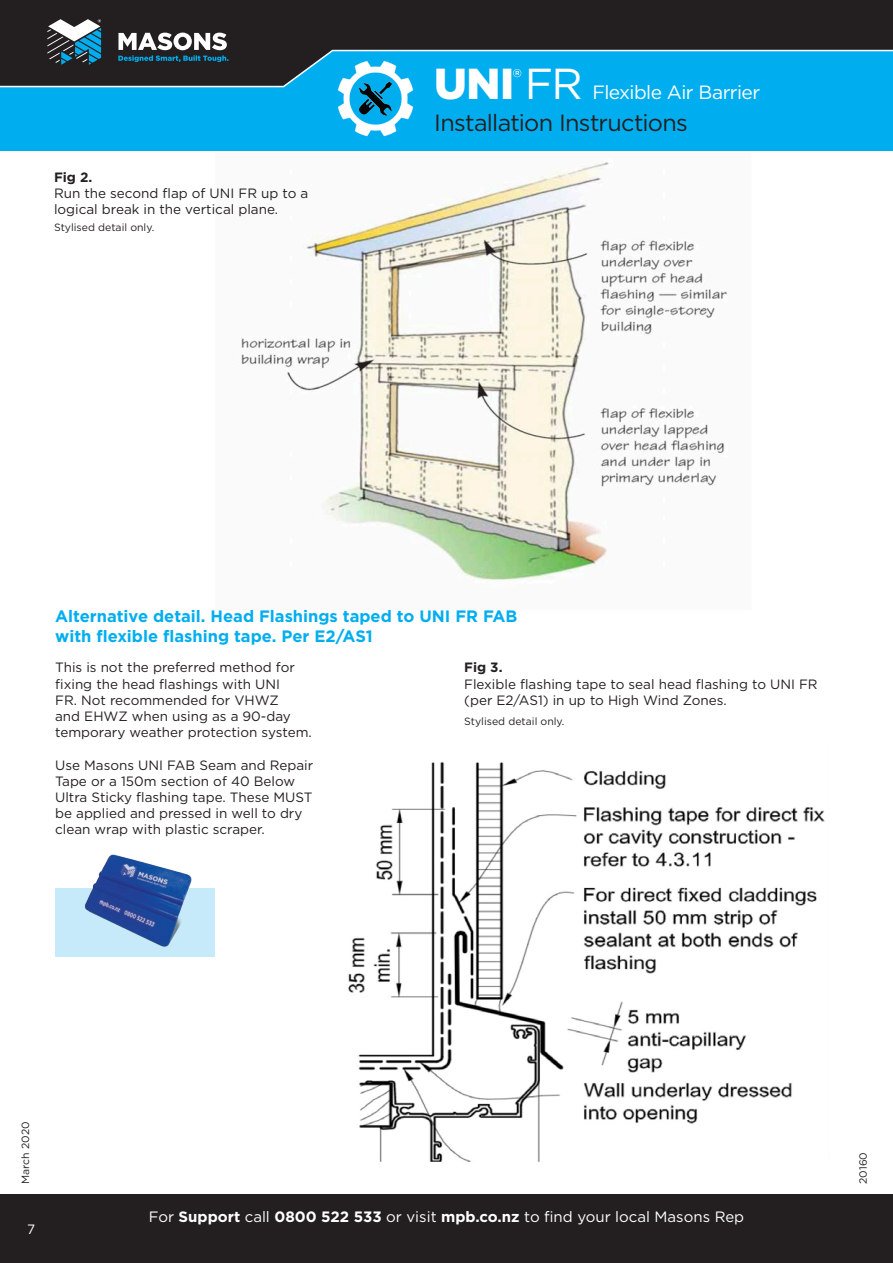
<style>
.page{position:relative;width:893px;height:1263px;background:#fff}
.page>*{position:absolute;margin:0;border:0;box-sizing:border-box;transform-origin:0 0}
.t1{font:900 43.35px "Gotham";color:#fff}
.t2{font:23.4px "Gotham";letter-spacing:-.03em;color:#231f20}
.t3{font:19.2px "Gotham";letter-spacing:-.03em;color:#fff}
.MF_subheading_blue{font:700 16.5px/19.8px "Gotham";color:#00aeef}
.t4{font:15px "Gotham";color:#fff}
.MF_Paragraph{font:13.5px/16.2px "Gotham";color:#231f20}
.MF_Paragraph-2{font:700 13.5px "Gotham";color:#231f20}
.t5{font:13.5px "Gotham";color:#fff}
.MF_Paragraph-3{font:10.5px "Gotham";color:#231f20}
.s1{font-weight:400}
.s2{font-weight:700}
</style>
<div class="page">
<div style="left:0;top:0;width:893px;height:151px;background:#00aeef"></div>
<div style="left:0;top:1194px;width:893px;height:69px;background:#231f20"></div>
<svg style="left:0;top:0;width:893px;height:88px"></svg>
<svg style="left:47px;top:19px;width:182px;height:46px;background:#4e5c63"></svg>
<svg style="left:513px;top:69px;width:8px;height:8px"></svg>
<img style="left:337px;top:60px;width:77px;height:76px">
<img style="left:241px;top:162px;width:486px;height:425px">
<img style="left:348px;top:761px;width:477px;height:401px">
<div style="left:55px;top:888px;width:160px;height:69px;background:#c6eafa"></div>
<img style="left:85px;top:854px;width:107px;height:93px">
<p class="MF_Paragraph-2" style="left:54px;top:168px;width:40px">Fig 2.</p>
<p class="MF_Paragraph" style="left:54px;top:185px;width:256px">Run the second flap of UNI FR up to a logical break in the vertical plane.</p>
<p class="MF_Paragraph-3" style="left:54px;top:220px;width:102px">Stylised detail only.</p>
<h1 class="t1" style="left:434px;top:54px;width:150px">UNI <span class="s1">FR</span></h1>
<h3 class="t3" style="left:592px;top:80px;width:169px">Flexible Air Barrier</h3>
<h2 class="t2" style="left:434px;top:108px;width:255px">Installation Instructions</h2>
<p class="MF_subheading_blue" style="left:55px;top:606px;width:464px">Alternative detail. Head Flashings taped to UNI FR FAB with flexible flashing tape. Per E2/AS1</p>
<p class="MF_Paragraph" style="left:55px;top:659px;width:258px">This is not the preferred method for fixing the head flashings with UNI<br>FR. Not recommended for VHWZ<br>and EHWZ when using as a 90-day temporary weather protection system.</p>
<p class="MF_Paragraph" style="left:55px;top:756px;width:260px">Use Masons UNI FAB Seam and Repair Tape or a 150m section of 40 Below Ultra Sticky flashing tape. These MUST be applied and pressed in well to dry clean wrap with plastic scraper.</p>
<p class="MF_Paragraph-2" style="left:464px;top:658px;width:40px">Fig 3.</p>
<p class="MF_Paragraph" style="left:464px;top:675px;width:355px">Flexible flashing tape to seal head flashing to UNI FR (per E2/AS1) in up to High Wind Zones.</p>
<p class="MF_Paragraph-3" style="left:464px;top:715px;width:102px">Stylised detail only.</p>
<p class="MF_Paragraph-3" style="left:19px;top:1184px;width:64px;rotate:-90deg">March 2020</p>
<p class="t5" style="left:27px;top:1220px;width:10px">7</p>
<p class="t4" style="left:149px;top:1207px;width:597px">For <span class="s2">Support</span> call <span class="s2">0800 522 533</span> or visit <span class="s2">mpb.co.nz</span> to find your local Masons Rep</p>
<p class="MF_Paragraph-3" style="left:856px;top:1184px;width:33px;rotate:-90deg">20160</p>
</div>
